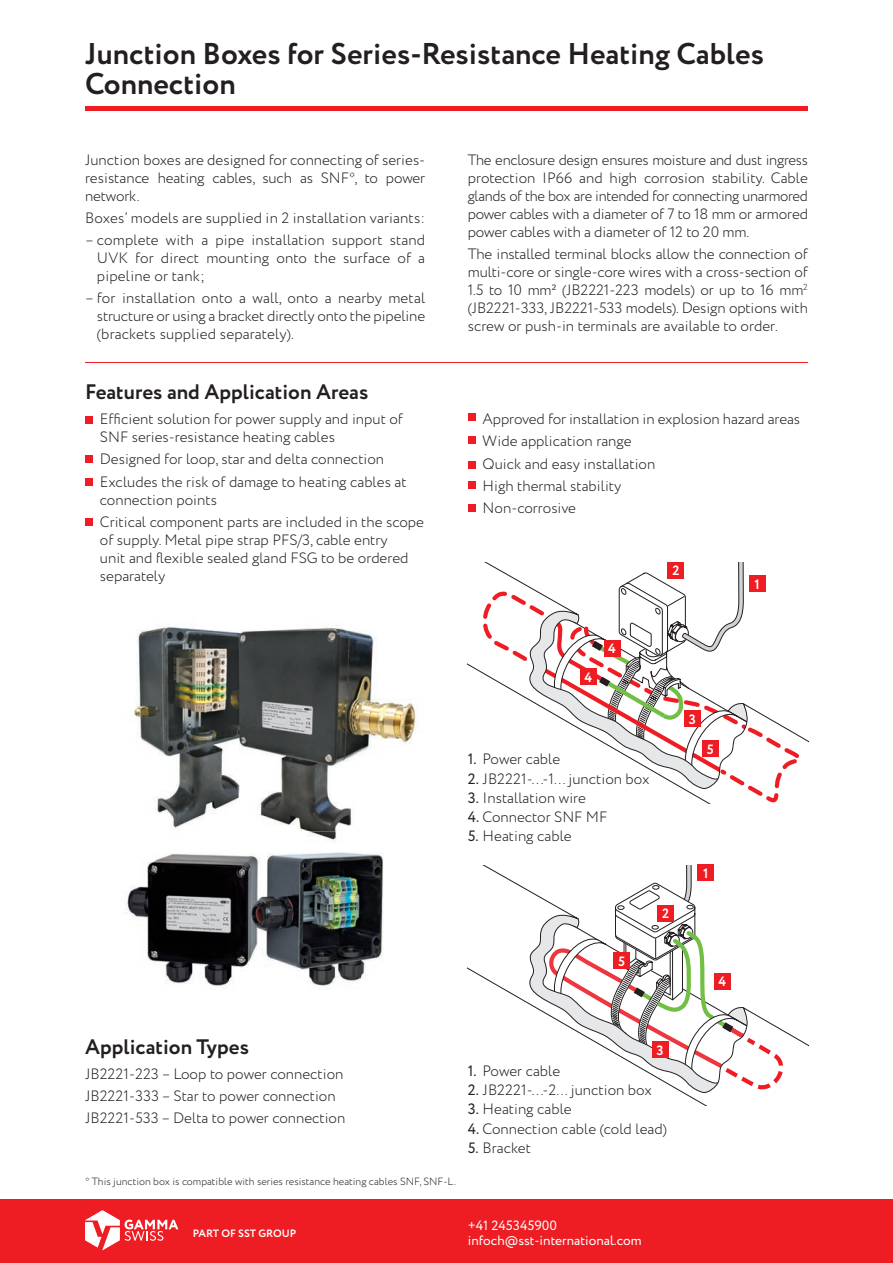
<style>
.page{position:relative;width:893px;height:1263px;background:#fff}
.page>*{position:absolute;margin:0;border:0;box-sizing:border-box;transform-origin:0 0}
.t1{font:700 30px/30px "Circe";color:#231f20}
.t2{font:700 21px "Circe";color:#231f20}
.t3{font:300 15px/18px "Circe";color:#231f20}
.t4{font:13.5px/15px "Circe";color:#fff}
.t5{font:700 13.5px "Circe";color:#fff}
.t6{font:700 10.65px "Circe";color:#fff}
.t7{font:300 10.5px "Circe";color:#231f20}
.s1{font-weight:400}
</style>
<div class="page">
<div style="left:85px;top:106px;width:723px;height:5px;background:#ee1d23"></div>
<div style="left:0;top:1199px;width:893px;height:64px;background:#ee1d23"></div>
<svg style="left:85px;top:1210px;width:93px;height:40px"></svg>
<svg style="left:468px;top:563px;width:340px;height:179px"></svg>
<svg style="left:478px;top:586px;width:328px;height:218px"></svg>
<div style="left:580px;top:668px;width:17px;height:17px;background:#ee1d23"></div>
<div style="left:604px;top:640px;width:16px;height:16px;background:#ee1d23"></div>
<div style="left:749px;top:575px;width:16px;height:17px;background:#ee1d23"></div>
<div style="left:668px;top:562px;width:16px;height:16px;background:#ee1d23"></div>
<div style="left:684px;top:710px;width:17px;height:17px;background:#ee1d23"></div>
<div style="left:702px;top:740px;width:17px;height:17px;background:#ee1d23"></div>
<img style="left:134px;top:625px;width:282px;height:206px">
<div style="left:85px;top:416px;width:8px;height:7px;background:#ee1d23"></div>
<div style="left:85px;top:455px;width:8px;height:8px;background:#ee1d23"></div>
<div style="left:85px;top:478px;width:8px;height:7px;background:#ee1d23"></div>
<div style="left:85px;top:519px;width:8px;height:7px;background:#ee1d23"></div>
<hr style="left:85px;top:362px;width:723px;height:1px;background:#ee1d23">
<div style="left:468px;top:413px;width:7px;height:8px;background:#ee1d23"></div>
<div style="left:468px;top:436px;width:7px;height:8px;background:#ee1d23"></div>
<div style="left:468px;top:461px;width:7px;height:7px;background:#ee1d23"></div>
<div style="left:468px;top:482px;width:7px;height:7px;background:#ee1d23"></div>
<div style="left:468px;top:504px;width:7px;height:8px;background:#ee1d23"></div>
<svg style="left:515px;top:865px;width:293px;height:240px"></svg>
<div style="left:697px;top:864px;width:17px;height:17px;background:#ee1d23"></div>
<div style="left:657px;top:905px;width:17px;height:16px;background:#ee1d23"></div>
<div style="left:652px;top:1041px;width:16px;height:16px;background:#ee1d23"></div>
<div style="left:714px;top:973px;width:16px;height:16px;background:#ee1d23"></div>
<div style="left:613px;top:952px;width:17px;height:17px;background:#ee1d23"></div>
<img style="left:124px;top:853px;width:126px;height:91px">
<img style="left:147px;top:944px;width:103px;height:44px">
<img style="left:250px;top:831px;width:134px;height:155px">
<h1 class="t1" style="left:85px;top:40px;width:680px">Junction Boxes for Series-Resistance Heating Cables<br>Connection</h1>
<p class="t3" style="left:85px;top:151px;width:342px;text-align:justify">Junction boxes are designed for connecting of series&shy;resistance heating cables, such as SNF*, to power network.</p>
<p class="t3" style="left:85px;top:209px;width:342px">Boxes’ models are supplied in 2 installation variants:</p>
<p class="t3" style="left:97px;top:231px;width:330px;text-align:justify;text-indent:-12px">– complete with a pipe installation support stand UVK for direct mounting onto the surface of a pipeline or tank;</p>
<p class="t3" style="left:97px;top:290px;width:330px;text-align:justify;text-indent:-12px">– for installation onto a wall, onto a nearby metal structure or using a bracket directly onto the pipeline (brackets supplied separately).</p>
<h2 class="t2" style="left:85px;top:378px;width:285px">Features and Application Areas</h2>
<p class="t3" style="left:100px;top:410px;width:305px">Efficient solution for power supply and input of<br>SNF series-resistance heating cables</p>
<p class="t3" style="left:100px;top:448px;width:308px;line-height:22.2px">Designed for loop, star and delta connection<br>Excludes the risk of damage to heating cables at</p>
<p class="t3" style="left:100px;top:489px;width:326px;line-height:22.2px">connection points<br>Critical component parts are included in the scope</p>
<p class="t3" style="left:100px;top:531px;width:310px">of supply. Metal pipe strap PFS/3, cable entry unit and flexible sealed gland FSG to be ordered separately</p>
<p class="t3" style="left:468px;top:151px;width:342px;text-align:justify">The enclosure design ensures moisture and dust ingress protection IP66 and high corrosion stability. Cable glands of the box are intended for connecting unarmored power cables with a diameter of 7 to 18 mm or armored power cables with a diameter of 12 to 20 mm.</p>
<p class="t3" style="left:468px;top:245px;width:342px;text-align:justify">The installed terminal blocks allow the connection of multi-core or single-core wires with a cross-section of 1.5 to 10 mm² (JB2221-223 models) or up to 16 mm<sup>2 </sup>(JB2221-333, JB2221-533 models). Design options with screw or push-in terminals are available to order.</p>
<p class="t3" style="left:483px;top:408px;width:319px;line-height:22.2px">Approved for installation in explosion hazard areas<br>Wide application range<br>Quick and easy installation<br>High thermal stability<br>Non-corrosive</p>
<p class="t5" style="left:672px;top:562px;width:9px">2</p>
<p class="t5" style="left:754px;top:575px;width:7px">1</p>
<p class="t5" style="left:584px;top:668px;width:9px">4</p>
<p class="t5" style="left:608px;top:640px;width:9px">4</p>
<p class="t3" style="left:468px;top:750px;width:94px"><span class="s1">1.</span> Power cable</p>
<p class="t3" style="left:468px;top:770px;width:183px"><span class="s1">2.</span> JB2221-...-1... junction box</p>
<p class="t3" style="left:468px;top:789px;width:120px"><span class="s1">3.</span> Installation wire</p>
<p class="t3" style="left:468px;top:808px;width:141px"><span class="s1">4.</span> Connector SNF MF</p>
<p class="t3" style="left:468px;top:827px;width:106px"><span class="s1">5.</span> Heating cable</p>
<p class="t5" style="left:618px;top:952px;width:8px">5</p>
<p class="t5" style="left:662px;top:905px;width:9px">2</p>
<p class="t5" style="left:689px;top:710px;width:9px">3</p>
<p class="t5" style="left:707px;top:740px;width:8px">5</p>
<p class="t5" style="left:703px;top:864px;width:7px">1</p>
<p class="t5" style="left:718px;top:973px;width:9px">4</p>
<h2 class="t2" style="left:85px;top:1032px;width:165px">Application Types</h2>
<p class="t3" style="left:85px;top:1063px;width:262px;line-height:22.2px">JB2221-223 – Loop to power connection<br>JB2221-333 – Star to power connection<br>JB2221-533 – Delta to power connection</p>
<p class="t7" style="left:85px;top:1174px;width:372px">* This junction box is compatible with series resistance heating cables SNF, SNF-L.</p>
<p class="t5" style="left:657px;top:1041px;width:9px">3</p>
<p class="t3" style="left:468px;top:1062px;width:94px"><span class="s1">1.</span> Power cable</p>
<p class="t3" style="left:468px;top:1081px;width:186px"><span class="s1">2.</span> JB2221-...-2... junction box</p>
<p class="t3" style="left:468px;top:1100px;width:106px"><span class="s1">3.</span> Heating cable</p>
<p class="t3" style="left:468px;top:1120px;width:201px"><span class="s1">4.</span> Connection cable (cold lead)</p>
<p class="t3" style="left:468px;top:1139px;width:65px"><span class="s1">5.</span> Bracket</p>
<p class="t6" style="left:193px;top:1226px;width:105px">PART OF SST GROUP</p>
<p class="t4" style="left:468px;top:1219px;width:175px">+41 245345900 infoch@sst-international.com</p>
</div>
